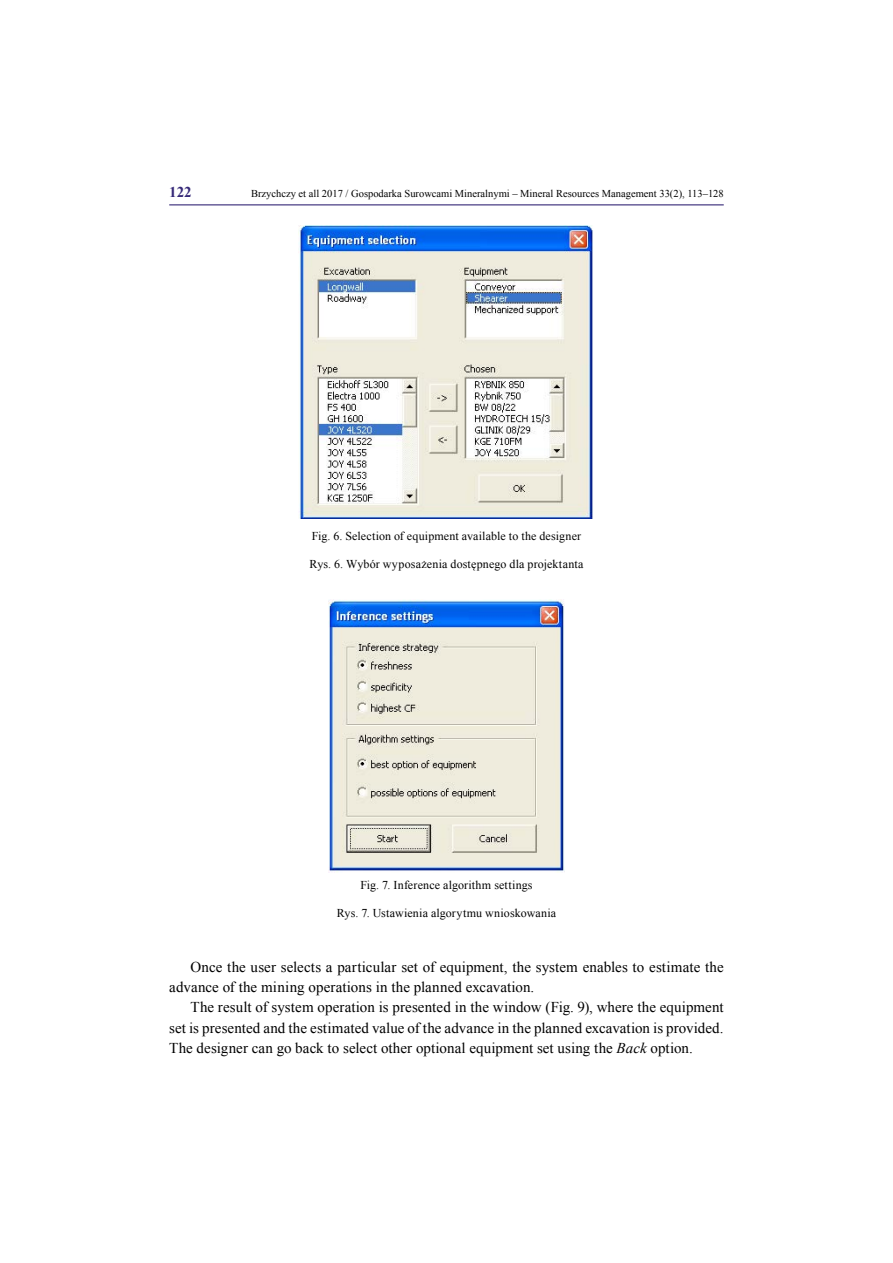
<style>
.page{position:relative;width:893px;height:1263px;background:#fff}
.page>*{position:absolute;margin:0;border:0;box-sizing:border-box;transform-origin:0 0}
.t1{font:15px/20.2px "Times New Roman";letter-spacing:.01em;color:#000}
.t2{font:700 15px "Times New Roman";color:#362978}
.t3{font:12px "Times New Roman";letter-spacing:.01em;color:#000}
.t4{font:10.5px "Times New Roman";color:#000}
.s1{font-style:italic}
</style>
<div class="page">
<hr style="left:169px;top:204px;width:555px;height:1px;background:#362978">
<img style="left:329px;top:600px;width:235px;height:272px">
<img style="left:299px;top:225px;width:294px;height:294px">
<p class="t2" style="left:169px;top:182px;width:24px">122</p>
<p class="t4" style="left:251px;top:186px;width:474px">Brzychczy et all 2017 / Gospodarka Surowcami Mineralnymi – Mineral Resources Management 33(2), 113–128</p>
<p class="t3" style="left:312px;top:528px;width:271px">Fig. 6. Selection of equipment available to the designer</p>
<p class="t3" style="left:310px;top:555px;width:275px">Rys. 6. Wybór wyposażenia dostępnego dla projektanta</p>
<p class="t3" style="left:360px;top:877px;width:174px">Fig. 7. Inference algorithm settings</p>
<p class="t3" style="left:337px;top:905px;width:221px">Rys. 7. Ustawienia algorytmu wnioskowania</p>
<p class="t1" style="left:169px;top:956px;width:556px;text-indent:21px">Once the user selects a particular set of equipment, the system enables to estimate the advance of the mining operations in the planned excavation.</p>
<p class="t1" style="left:169px;top:997px;width:556px;text-align:justify;text-indent:21px">The result of system operation is presented in the window (Fig. 9), where the equipment set is presented and the estimated value of the advance in the planned excavation is provided.<br>The designer can go back to select other optional equipment set using the <span class="s1">Back</span> option.</p>
</div>
